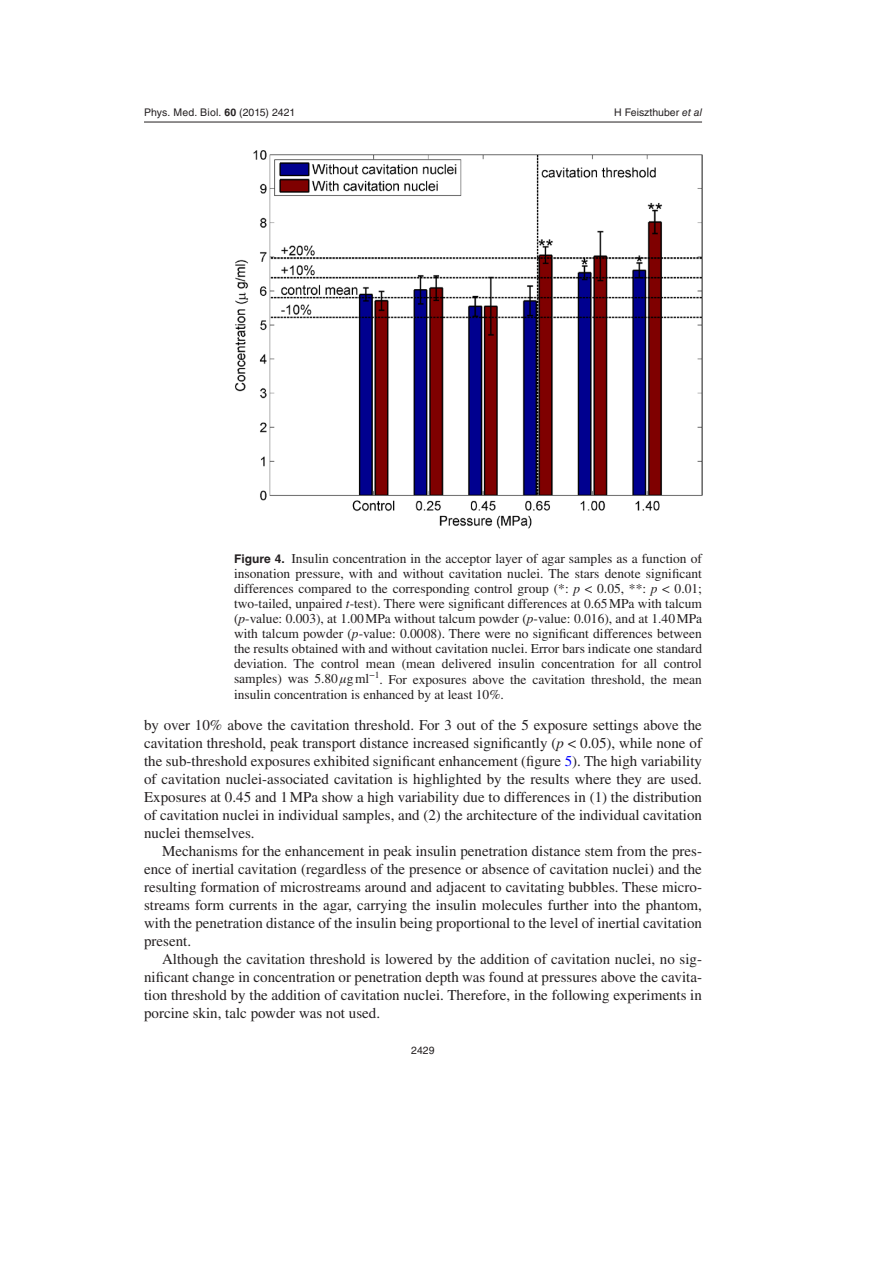
<style>
.page{position:relative;width:893px;height:1263px;background:#fff}
.page>*{position:absolute;margin:0;border:0;box-sizing:border-box;transform-origin:0 0}
.t1{font:15px/18px "Times LT Std";color:#231f20;text-align:justify}
.t2{font:13.5px/15px "Times LT Std";color:#231f20;text-align:justify}
.t3{font:10.5px "Helvetica LT Std";color:#231f20}
.s1{font-family:"Helvetica";font-weight:700}
.s2{font-family:"Helvetica"}
.s3{font-style:italic}
.s4{font-family:"Helvetica LT Std";font-weight:700;font-size:12px}
.s5{color:#00f}
</style>
<div class="page">
<hr style="left:144px;top:122px;width:558px;height:1px;background:#231f20">
<img style="left:235px;top:150px;width:467px;height:379px">
<p class="t3" style="left:144px;top:106px;width:153px">Phys. Med. Biol. <span class="s1">60</span> (<span class="s2">2015</span>) 2421</p>
<p class="t3" style="left:614px;top:106px;width:89px">H Feiszthuber <span class="s3">et al</span></p>
<p class="t2" style="left:234px;top:551px;width:470px"><span class="s4">Figure 4.</span> Insulin concentration in the acceptor layer of agar samples as a function of insonation pressure, with and without cavitation nuclei. The stars denote significant differences compared to the corresponding control group (*: <span class="s3">p</span> &lt; 0.05, **: <span class="s3">p</span> &lt; 0.01; two-tailed, unpaired <span class="s3">t</span>-test). There were significant differences at 0.65MPa with talcum (<span class="s3">p</span>-value: 0.003), at 1.00MPa without talcum powder (<span class="s3">p</span>-value: 0.016), and at 1.40MPa with talcum powder (<span class="s3">p</span>-value: 0.0008). There were no significant differences between the results obtained with and without cavitation nuclei. Error bars indicate one standard deviation. The control mean (mean delivered insulin concentration for all control samples) was 5.80<span class="s3">μ</span>gml<sup>−1</sup>. For exposures above the cavitation threshold, the mean insulin concentration is enhanced by at least 10%.</p>
<p class="t1" style="left:144px;top:716px;width:560px">by over 10% above the cavitation threshold. For 3 out of the 5 exposure settings above the cavitation threshold, peak transport distance increased significantly (<span class="s3">p</span> &lt; 0.05), while none of the sub-threshold exposures exhibited significant enhancement (figure <span class="s5">5</span>). The high variability of cavitation nuclei-associated cavitation is highlighted by the results where they are used.<br>Exposures at 0.45 and 1MPa show a high variability due to differences in (1) the distribution of cavitation nuclei in individual samples, and (2) the architecture of the individual cavitation nuclei themselves.</p>
<p class="t1" style="left:144px;top:842px;width:560px;text-indent:18px">Mechanisms for the enhancement in peak insulin penetration distance stem from the pres&shy;ence of inertial cavitation (regardless of the presence or absence of cavitation nuclei) and the resulting formation of microstreams around and adjacent to cavitating bubbles. These micro&shy;streams form currents in the agar, carrying the insulin molecules further into the phantom, with the penetration distance of the insulin being proportional to the level of inertial cavitation present.</p>
<p class="t1" style="left:144px;top:950px;width:560px;text-indent:18px">Although the cavitation threshold is lowered by the addition of cavitation nuclei, no sig&shy;nificant change in concentration or penetration depth was found at pressures above the cavita&shy;tion threshold by the addition of cavitation nuclei. Therefore, in the following experiments in porcine skin, talc powder was not used.</p>
<p class="t3" style="left:411px;top:1044px;width:25px">2429</p>
</div>
